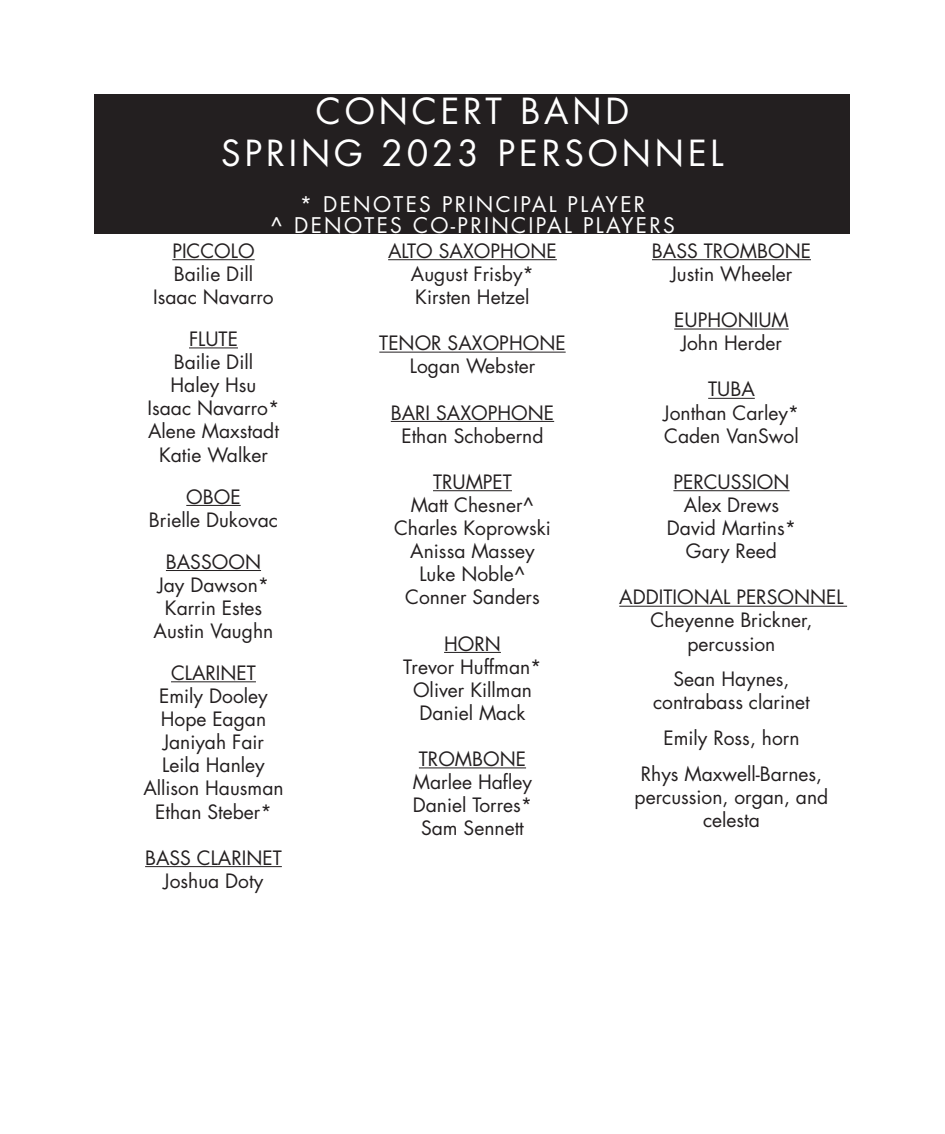
<style>
.page{position:relative;width:945px;height:1134px;background:#fff}
.page>*{position:absolute;margin:0;border:0;box-sizing:border-box;transform-origin:0 0}
.t1{font:35px "Futura Std";letter-spacing:.11em;color:#fff}
.t2{font:21px "Futura Std";letter-spacing:.11em;color:#fff}
.t3{font:19.25px/23.1px "Futura Std";color:#231f20;text-align:center}
</style>
<div class="page">
<div style="left:94px;top:94px;width:756px;height:140px;background:#231f20"></div>
<hr style="left:172px;top:259px;width:83px;height:1px;background:#231f20">
<hr style="left:189px;top:347px;width:49px;height:1px;background:#231f20">
<hr style="left:186px;top:505px;width:55px;height:1px;background:#231f20">
<hr style="left:166px;top:570px;width:95px;height:1px;background:#231f20">
<hr style="left:171px;top:681px;width:85px;height:1px;background:#231f20">
<hr style="left:145px;top:866px;width:137px;height:1px;background:#231f20">
<hr style="left:388px;top:259px;width:169px;height:1px;background:#231f20">
<hr style="left:379px;top:352px;width:187px;height:1px;background:#231f20">
<hr style="left:391px;top:421px;width:163px;height:1px;background:#231f20">
<hr style="left:433px;top:490px;width:79px;height:1px;background:#231f20">
<hr style="left:444px;top:652px;width:57px;height:1px;background:#231f20">
<hr style="left:419px;top:767px;width:107px;height:1px;background:#231f20">
<hr style="left:652px;top:259px;width:159px;height:1px;background:#231f20">
<hr style="left:674px;top:329px;width:115px;height:1px;background:#231f20">
<hr style="left:708px;top:398px;width:47px;height:1px;background:#231f20">
<hr style="left:673px;top:490px;width:117px;height:1px;background:#231f20">
<hr style="left:619px;top:606px;width:228px;height:1px;background:#231f20">
<p class="t1" style="left:316px;top:89px;width:315px">CONCERT BAND</p>
<p class="t1" style="left:221px;top:131px;width:504px">SPRING 2023 PERSONNEL</p>
<p class="t2" style="left:300px;top:191px;width:347px">* DENOTES PRINCIPAL PLAYER</p>
<p class="t2" style="left:270px;top:212px;width:406px">^ DENOTES CO-PRINCIPAL PLAYERS</p>
<p class="t3" style="left:172px;top:239px;width:84px">PICCOLO</p>
<p class="t3" style="left:174px;top:262px;width:81px">Bailie Dill</p>
<p class="t3" style="left:153px;top:286px;width:122px">Isaac Navarro</p>
<p class="t3" style="left:189px;top:328px;width:50px">FLUTE</p>
<p class="t3" style="left:174px;top:351px;width:81px">Bailie Dill</p>
<p class="t3" style="left:170px;top:374px;width:88px">Haley Hsu</p>
<p class="t3" style="left:148px;top:397px;width:133px">Isaac Navarro*</p>
<p class="t3" style="left:148px;top:420px;width:132px">Alene Maxstadt</p>
<p class="t3" style="left:159px;top:443px;width:110px">Katie Walker</p>
<p class="t3" style="left:186px;top:485px;width:56px">OBOE</p>
<p class="t3" style="left:149px;top:508px;width:131px">Brielle Dukovac</p>
<p class="t3" style="left:166px;top:550px;width:97px">BASSOON</p>
<p class="t3" style="left:158px;top:573px;width:113px">Jay Dawson*</p>
<p class="t3" style="left:165px;top:596px;width:99px">Karrin Estes</p>
<p class="t3" style="left:154px;top:619px;width:121px">Austin Vaughn</p>
<p class="t3" style="left:171px;top:661px;width:86px">CLARINET</p>
<p class="t3" style="left:159px;top:685px;width:110px">Emily Dooley</p>
<p class="t3" style="left:161px;top:708px;width:107px">Hope Eagan</p>
<p class="t3" style="left:163px;top:731px;width:102px">Janiyah Fair</p>
<p class="t3" style="left:162px;top:754px;width:104px">Leila Hanley</p>
<p class="t3" style="left:143px;top:777px;width:142px">Allison Hausman</p>
<p class="t3" style="left:155px;top:800px;width:118px">Ethan Steber*</p>
<p class="t3" style="left:145px;top:846px;width:138px">BASS CLARINET</p>
<p class="t3" style="left:164px;top:869px;width:101px">Joshua Doty</p>
<p class="t3" style="left:652px;top:239px;width:161px">BASS TROMBONE</p>
<p class="t3" style="left:671px;top:262px;width:123px">Justin Wheeler</p>
<p class="t3" style="left:674px;top:309px;width:116px">EUPHONIUM</p>
<p class="t3" style="left:681px;top:332px;width:102px">John Herder</p>
<p class="t3" style="left:708px;top:378px;width:48px">TUBA</p>
<p class="t3" style="left:664px;top:401px;width:137px">Jonthan Carley*</p>
<p class="t3" style="left:664px;top:424px;width:136px">Caden VanSwol</p>
<p class="t3" style="left:673px;top:470px;width:118px">PERCUSSION</p>
<p class="t3" style="left:684px;top:493px;width:97px">Alex Drews</p>
<p class="t3" style="left:667px;top:517px;width:131px">David Martins*</p>
<p class="t3" style="left:686px;top:540px;width:93px">Gary Reed</p>
<p class="t3" style="left:619px;top:586px;width:226px">ADDITIONAL PERSONNEL</p>
<p class="t3" style="left:651px;top:609px;width:163px">Cheyenne Brickner,</p>
<p class="t3" style="left:688px;top:632px;width:89px">percussion</p>
<p class="t3" style="left:673px;top:668px;width:118px">Sean Haynes,</p>
<p class="t3" style="left:653px;top:691px;width:158px">contrabass clarinet</p>
<p class="t3" style="left:663px;top:727px;width:138px">Emily Ross, horn</p>
<p class="t3" style="left:641px;top:762px;width:183px">Rhys Maxwell-Barnes,</p>
<p class="t3" style="left:635px;top:785px;width:195px">percussion, organ, and celesta</p>
<p class="t3" style="left:388px;top:239px;width:170px">ALTO SAXOPHONE</p>
<p class="t3" style="left:411px;top:262px;width:125px">August Frisby*</p>
<p class="t3" style="left:415px;top:286px;width:116px">Kirsten Hetzel</p>
<p class="t3" style="left:379px;top:332px;width:188px">TENOR SAXOPHONE</p>
<p class="t3" style="left:410px;top:355px;width:127px">Logan Webster</p>
<p class="t3" style="left:391px;top:401px;width:165px">BARI SAXOPHONE</p>
<p class="t3" style="left:401px;top:424px;width:144px">Ethan Schobernd</p>
<p class="t3" style="left:433px;top:470px;width:80px">TRUMPET</p>
<p class="t3" style="left:411px;top:493px;width:125px">Matt Chesner^</p>
<p class="t3" style="left:394px;top:517px;width:158px">Charles Koprowski</p>
<p class="t3" style="left:410px;top:540px;width:126px">Anissa Massey</p>
<p class="t3" style="left:419px;top:563px;width:108px">Luke Noble^</p>
<p class="t3" style="left:405px;top:586px;width:136px">Conner Sanders</p>
<p class="t3" style="left:444px;top:632px;width:58px">HORN</p>
<p class="t3" style="left:403px;top:655px;width:140px">Trevor Huffman*</p>
<p class="t3" style="left:413px;top:678px;width:120px">Oliver Killman</p>
<p class="t3" style="left:419px;top:701px;width:108px">Daniel Mack</p>
<p class="t3" style="left:419px;top:748px;width:109px">TROMBONE</p>
<p class="t3" style="left:413px;top:771px;width:121px">Marlee Hafley</p>
<p class="t3" style="left:413px;top:794px;width:121px">Daniel Torres*</p>
<p class="t3" style="left:421px;top:817px;width:104px">Sam Sennett</p>
</div>
